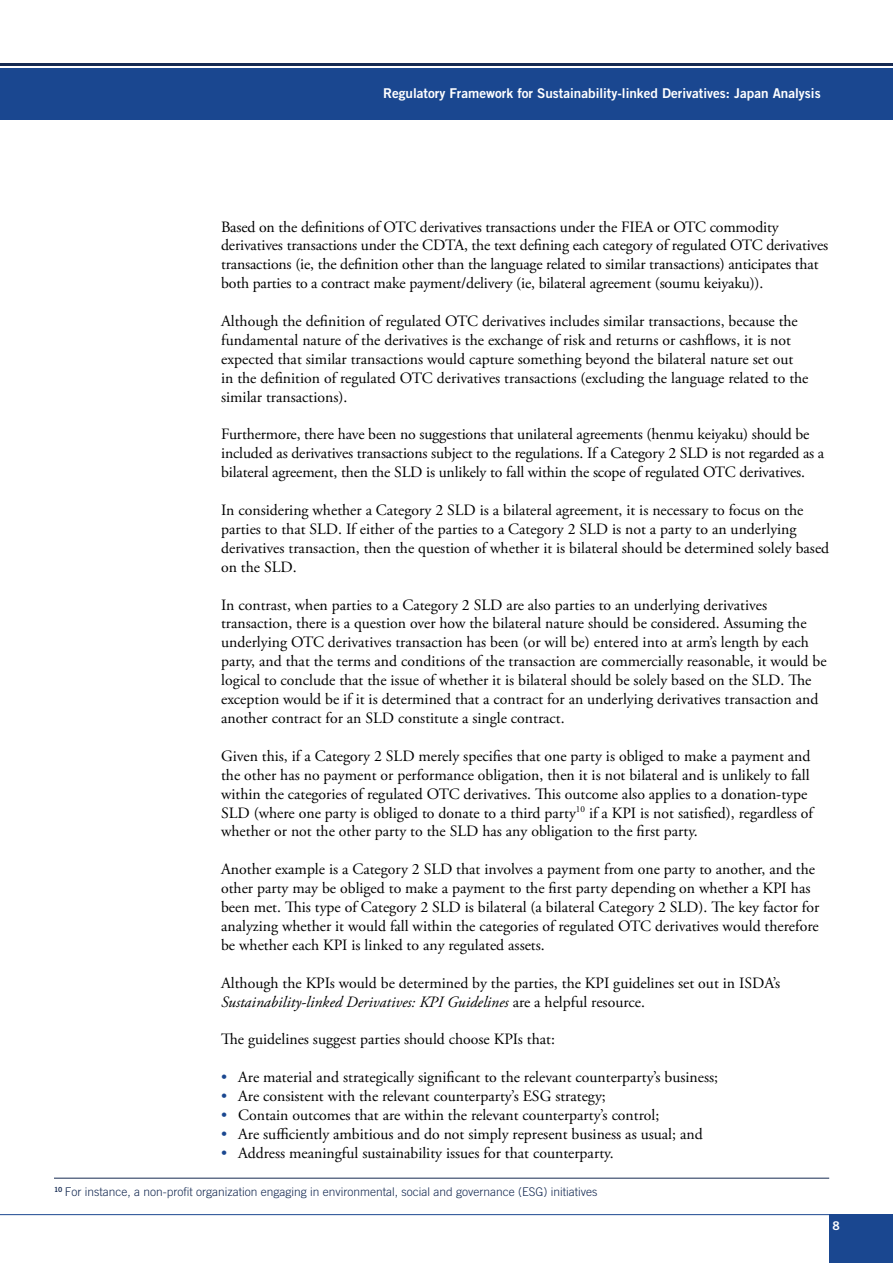
<style>
.page{position:relative;width:893px;height:1263px;background:#fff}
.page>*{position:absolute;margin:0;border:0;box-sizing:border-box;transform-origin:0 0}
.t1{font:15.75px/18.9px "Adobe Garamond Pro";color:#000}
.t2{font:13.5px "Trade Gothic LT Std Bd 2";color:#fff}
.t3{font:300 12px "Trade Gothic LT Std";color:#152a52}
.t4{font:12px "Trade Gothic Bold Two";color:#fff}
.s1{font-style:italic}
.s2{color:#1a4790}
</style>
<div class="page">
<div style="left:0;top:68px;width:893px;height:51px;background:#1a4790"></div>
<hr style="left:0;top:64px;width:893px;height:2px;background:#152a52">
<div style="left:829px;top:1214px;width:64px;height:49px;background:#1a4790"></div>
<hr style="left:0;top:1214px;width:829px;height:1px;background:#1a4790">
<hr style="left:54px;top:1178px;width:775px;height:1px;background:#152a52">
<p class="t2" style="left:383px;top:85px;width:439px">Regulatory Framework for Sustainability-linked Derivatives: Japan Analysis</p>
<p class="t1" style="left:221px;top:218px;width:609px">Based on the definitions of OTC derivatives transactions under the FIEA or OTC commodity derivatives transactions under the CDTA, the text defining each category of regulated OTC derivatives transactions (ie, the definition other than the language related to similar transactions) anticipates that both parties to a contract make payment/delivery (ie, bilateral agreement (soumu keiyaku)).</p>
<p class="t1" style="left:221px;top:312px;width:589px">Although the definition of regulated OTC derivatives includes similar transactions, because the fundamental nature of the derivatives is the exchange of risk and returns or cashflows, it is not expected that similar transactions would capture something beyond the bilateral nature set out in the definition of regulated OTC derivatives transactions (excluding the language related to the similar transactions).</p>
<p class="t1" style="left:221px;top:426px;width:605px">Furthermore, there have been no suggestions that unilateral agreements (henmu keiyaku) should be included as derivatives transactions subject to the regulations. If a Category 2 SLD is not regarded as a bilateral agreement, then the SLD is unlikely to fall within the scope of regulated OTC derivatives.</p>
<p class="t1" style="left:221px;top:501px;width:610px">In considering whether a Category 2 SLD is a bilateral agreement, it is necessary to focus on the parties to that SLD. If either of the parties to a Category 2 SLD is not a party to an underlying derivatives transaction, then the question of whether it is bilateral should be determined solely based on the SLD.</p>
<p class="t1" style="left:221px;top:596px;width:607px">In contrast, when parties to a Category 2 SLD are also parties to an underlying derivatives transaction, there is a question over how the bilateral nature should be considered. Assuming the underlying OTC derivatives transaction has been (or will be) entered into at arm’s length by each party, and that the terms and conditions of the transaction are commercially reasonable, it would be logical to conclude that the issue of whether it is bilateral should be solely based on the SLD. The exception would be if it is determined that a contract for an underlying derivatives transaction and another contract for an SLD constitute a single contract.</p>
<p class="t1" style="left:221px;top:747px;width:593px">Given this, if a Category 2 SLD merely specifies that one party is obliged to make a payment and the other has no payment or performance obligation, then it is not bilateral and is unlikely to fall within the categories of regulated OTC derivatives. This outcome also applies to a donation-type SLD (where one party is obliged to donate to a third party<sup>10</sup> if a KPI is not satisfied), regardless of whether or not the other party to the SLD has any obligation to the first party.</p>
<p class="t1" style="left:221px;top:860px;width:600px">Another example is a Category 2 SLD that involves a payment from one party to another, and the other party may be obliged to make a payment to the first party depending on whether a KPI has been met. This type of Category 2 SLD is bilateral (a bilateral Category 2 SLD). The key factor for analyzing whether it would fall within the categories of regulated OTC derivatives would therefore be whether each KPI is linked to any regulated assets.</p>
<p class="t1" style="left:221px;top:974px;width:561px">Although the KPIs would be determined by the parties, the KPI guidelines set out in ISDA’s<br><span class="s1">Sustainability-linked Derivatives: KPI Guidelines</span> are a helpful resource.</p>
<p class="t1" style="left:221px;top:1030px;width:335px">The guidelines suggest parties should choose KPIs that:</p>
<p class="t1" style="left:221px;top:1068px;width:499px"><span class="s2">•</span> Are material and strategically significant to the relevant counterparty’s business;</p>
<p class="t1" style="left:221px;top:1087px;width:386px"><span class="s2">•</span> Are consistent with the relevant counterparty’s ESG strategy;</p>
<p class="t1" style="left:221px;top:1106px;width:440px"><span class="s2">•</span> Contain outcomes that are within the relevant counterparty’s control;</p>
<p class="t1" style="left:221px;top:1125px;width:483px"><span class="s2">•</span> Are sufficiently ambitious and do not simply represent business as usual; and</p>
<p class="t1" style="left:221px;top:1144px;width:394px"><span class="s2">•</span> Address meaningful sustainability issues for that counterparty.</p>
<p class="t3" style="left:54px;top:1184px;width:545px"><sup>10</sup> For instance, a non-profit organization engaging in environmental, social and governance (ESG) initiatives</p>
<p class="t4" style="left:833px;top:1219px;width:9px">8</p>
</div>
